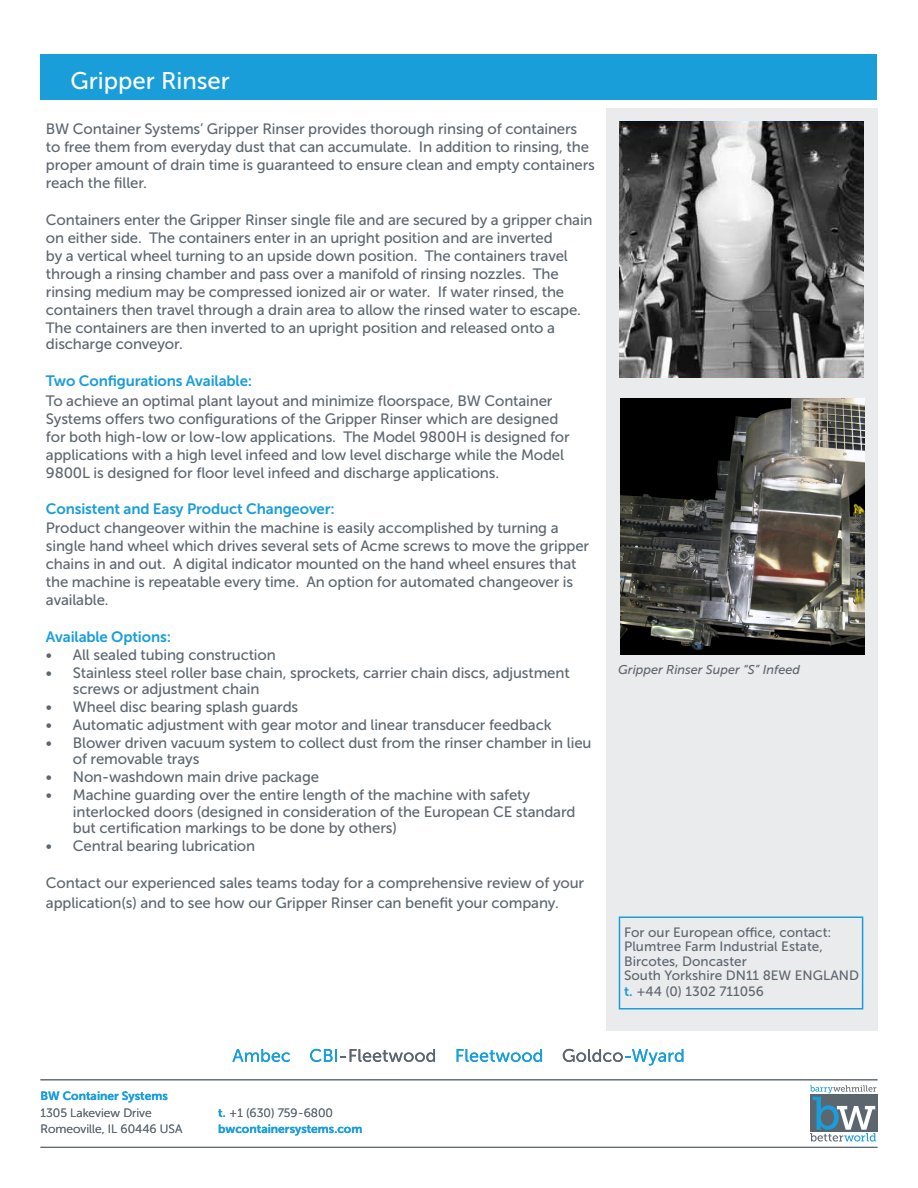
<style>
.page{position:relative;width:918px;height:1188px;background:#fff}
.page>*{position:absolute;margin:0;border:0;box-sizing:border-box;transform-origin:0 0}
.Page_2_Heading{font:24px "Museo Sans 500";color:#fff}
.Page_2_Heading-2{font:21px "Museo Sans 500";color:#fff}
.Page_2_Body{font:15px/18px "Museo Sans 500";letter-spacing:-.01em;color:#5c666f}
.Page_2_Body-2{font:15px "Museo Sans 700";letter-spacing:-.01em;color:#199eda}
.t1{font:13.5px/14.4px "Museo Sans 500";color:#5c666f}
.t2{font:italic 12.75px "Museo Sans 500";color:#5c666f}
.Footer__Address__pho{font:12px "Museo Sans 300";color:#5c666f}
.Footer__Company___2n{font:12px "Museo Sans 700";color:#199eda}
.Footer__Company{font:12px "Museo Sans 700";color:#199eda}
.s1{font-family:"Museo Sans 700";color:#199eda}
</style>
<div class="page">
<div style="left:606px;top:108px;width:272px;height:922px;background:#eaebed"></div>
<div style="left:619px;top:916px;width:244px;height:94px;border:2px solid #199eda"></div>
<div style="left:810px;top:1094px;width:68px;height:38px;background:#5c666f"></div>
<svg style="left:810px;top:1085px;width:66px;height:57px"></svg>
<hr style="left:40px;top:1147px;width:838px;height:1px;background:#5c666f">
<hr style="left:40px;top:1080px;width:838px;height:1px;background:#5c666f">
<div style="left:40px;top:54px;width:838px;height:45px;background:#199eda"></div>
<svg style="left:232px;top:1049px;width:58px;height:13px"></svg>
<svg style="left:310px;top:1049px;width:125px;height:13px"></svg>
<svg style="left:457px;top:1049px;width:85px;height:13px"></svg>
<svg style="left:563px;top:1049px;width:120px;height:17px"></svg>
<img style="left:619px;top:122px;width:245px;height:256px">
<img style="left:620px;top:398px;width:245px;height:257px">
<p class="Page_2_Heading-2" style="left:71px;top:68px;width:154px">Page 2 Heading</p>
<p class="Page_2_Heading" style="left:71px;top:67px;width:161px">Gripper Rinser</p>
<p class="Page_2_Body" style="left:46px;top:119px;width:551px">BW Container Systems’ Gripper Rinser provides thorough rinsing of containers to free them from everyday dust that can accumulate. In addition to rinsing, the proper amount of drain time is guaranteed to ensure clean and empty containers reach the filler.</p>
<p class="Page_2_Body" style="left:46px;top:211px;width:548px">Containers enter the Gripper Rinser single file and are secured by a gripper chain on either side. The containers enter in an upright position and are inverted<br>by a vertical wheel turning to an upside down position. The containers travel through a rinsing chamber and pass over a manifold of rinsing nozzles. The rinsing medium may be compressed ionized air or water. If water rinsed, the containers then travel through a drain area to allow the rinsed water to escape.<br>The containers are then inverted to an upright position and released onto a</p>
<p class="Page_2_Body" style="left:46px;top:335px;width:139px">discharge conveyor.</p>
<p class="Page_2_Body-2" style="left:46px;top:373px;width:208px">Two Configurations Available:</p>
<p class="Page_2_Body" style="left:46px;top:392px;width:525px">To achieve an optimal plant layout and minimize floorspace, BW Container Systems offers two configurations of the Gripper Rinser which are designed for both high-low or low-low applications. The Model 9800H is designed for applications with a high level infeed and low level discharge while the Model 9800L is designed for floor level infeed and discharge applications.</p>
<p class="Page_2_Body-2" style="left:46px;top:500px;width:290px">Consistent and Easy Product Changeover:</p>
<p class="Page_2_Body" style="left:46px;top:519px;width:545px">Product changeover within the machine is easily accomplished by turning a single hand wheel which drives several sets of Acme screws to move the gripper chains in and out. A digital indicator mounted on the hand wheel ensures that the machine is repeatable every time. An option for automated changeover is available.</p>
<p class="Page_2_Body-2" style="left:46px;top:629px;width:127px">Available Options:</p>
<p class="Page_2_Body" style="left:46px;top:646px;width:231px">• All sealed tubing construction</p>
<p class="Page_2_Body" style="left:73px;top:664px;width:498px;line-height:16.5px;text-indent:-27px">• Stainless steel roller base chain, sprockets, carrier chain discs, adjustment screws or adjustment chain</p>
<p class="Page_2_Body" style="left:46px;top:698px;width:254px">• Wheel disc bearing splash guards</p>
<p class="Page_2_Body" style="left:46px;top:716px;width:507px">• Automatic adjustment with gear motor and linear transducer feedback</p>
<p class="Page_2_Body" style="left:73px;top:734px;width:520px;line-height:16.5px;text-indent:-27px">• Blower driven vacuum system to collect dust from the rinser chamber in lieu of removable trays</p>
<p class="Page_2_Body" style="left:46px;top:768px;width:275px">• Non-washdown main drive package</p>
<p class="Page_2_Body" style="left:73px;top:787px;width:504px;line-height:16.5px;text-indent:-27px">• Machine guarding over the entire length of the machine with safety interlocked doors (designed in consideration of the European CE standard but certification markings to be done by others)</p>
<p class="Page_2_Body" style="left:46px;top:837px;width:211px">• Central bearing lubrication</p>
<p class="Page_2_Body" style="left:46px;top:873px;width:540px;line-height:19.5px">Contact our experienced sales teams today for a comprehensive review of your application(s) and to see how our Gripper Rinser can benefit your company.</p>
<p class="t2" style="left:618px;top:663px;width:183px">Gripper Rinser Super “S” Infeed</p>
<p class="t1" style="left:624px;top:925px;width:236px">For our European office, contact:<br>Plumtree Farm Industrial Estate,<br>Bircotes, Doncaster<br>South Yorkshire DN11 8EW ENGLAND</p>
<p class="t1" style="left:624px;top:985px;width:141px"><span class="s1">t.</span> +44 (0) 1302 711056</p>
<p class="Footer__Company" style="left:40px;top:1089px;width:129px">BW Container Systems</p>
<p class="Footer__Address__pho" style="left:40px;top:1106px;width:113px">1305 Lakeview Drive</p>
<p class="Footer__Address__pho" style="left:40px;top:1123px;width:144px">Romeoville, IL 60446 USA</p>
<p class="Footer__Address__pho" style="left:218px;top:1106px;width:116px"><span class="s1">t.</span> +1 (630) 759-6800</p>
<p class="Footer__Company___2n" style="left:218px;top:1122px;width:146px">bwcontainersystems.com</p>
</div>
